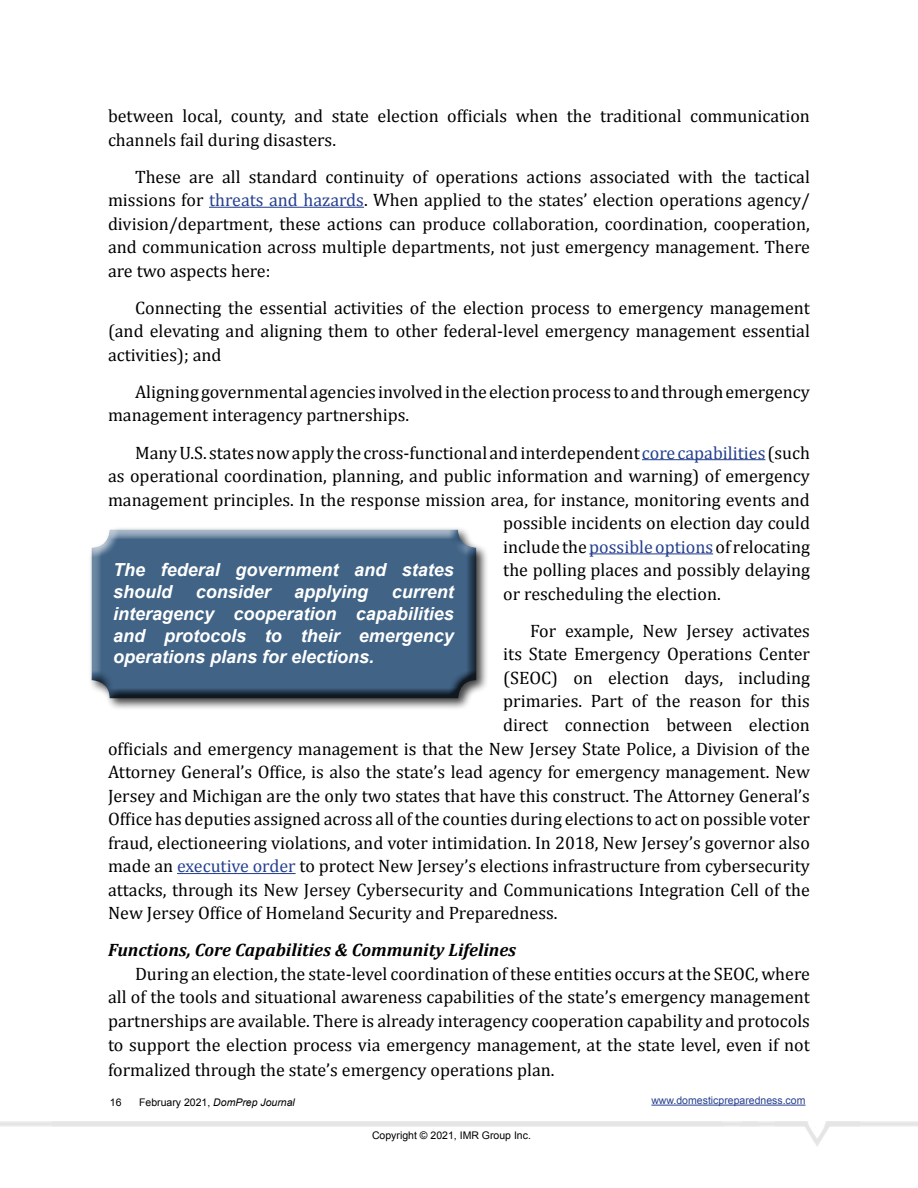
<style>
.page{position:relative;width:918px;height:1188px;background:#fff}
.page>*{position:absolute;margin:0;border:0;box-sizing:border-box;transform-origin:0 0}
.t1{font:18px/23.5px "Cambria";color:#000;text-align:justify}
.t2{font:italic 700 18px/21.8px "Arial";color:#fff}
.t3{font:italic 700 18px "Cambria";color:#000}
.t4{font:10.5px "Arial";color:#000}
.t5{font:10.5px "Arial";color:#25408f}
.t6{font:italic 10.5px "Arial";color:#000}
.s1{color:#25408f}
.s2{font-style:normal}
</style>
<div class="page">
<hr style="left:651px;top:1105px;width:154px;height:1px;background:#25408f">
<hr style="left:209px;top:207px;width:155px;height:1px;background:#25408f">
<hr style="left:642px;top:459px;width:123px;height:1px;background:#25408f">
<hr style="left:589px;top:553px;width:124px;height:1px;background:#25408f">
<hr style="left:177px;top:873px;width:119px;height:1px;background:#25408f">
<div style="left:88px;top:526px;width:401px;height:185px;background:#000;opacity:.75"></div>
<div style="left:90px;top:523px;width:391px;height:177px;background:#000;opacity:.75"></div>
<p class="t1" style="left:108px;top:104px;width:703px">between local, county, and state election officials when the traditional communication channels fail during disasters.</p>
<p class="t1" style="left:108px;top:165px;width:704px;text-indent:27px">These are all standard continuity of operations actions associated with the tactical missions for <span class="s1">threats and hazards</span>. When applied to the states’ election operations agency/ division/department, these actions can produce collaboration, coordination, cooperation, and communication across multiple departments, not just emergency management. There are two aspects here:</p>
<p class="t1" style="left:108px;top:296px;width:703px;text-indent:27px">Connecting the essential activities of the election process to emergency management (and elevating and aligning them to other federal-level emergency management essential activities); and</p>
<p class="t1" style="left:108px;top:380px;width:703px;text-indent:27px">Aligning governmental agencies involved in the election process to and through emergency management interagency partnerships.</p>
<p class="t1" style="left:135px;top:441px;width:677px">Many U.S. states now apply the cross-functional and interdependent <span class="s1">core capabilities</span> (such</p>
<p class="t1" style="left:108px;top:464px;width:703px">as operational coordination, planning, and public information and warning) of emergency</p>
<p class="t1" style="left:108px;top:488px;width:703px">management principles. In the response mission area, for instance, monitoring events and</p>
<p class="t1" style="left:503px;top:511px;width:308px">possible incidents on election day could</p>
<p class="t1" style="left:503px;top:535px;width:308px">include the <span class="s1">possible options</span> of relocating</p>
<p class="t1" style="left:503px;top:558px;width:308px">the polling places and possibly delaying</p>
<p class="t1" style="left:503px;top:582px;width:219px">or rescheduling the election.</p>
<p class="t1" style="left:530px;top:619px;width:281px">For example, New Jersey activates</p>
<p class="t1" style="left:503px;top:642px;width:308px">its State Emergency Operations Center</p>
<p class="t1" style="left:503px;top:666px;width:308px">(SEOC) on election days, including</p>
<p class="t1" style="left:503px;top:689px;width:308px">primaries. Part of the reason for this</p>
<p class="t1" style="left:503px;top:713px;width:308px">direct connection between election</p>
<p class="t1" style="left:108px;top:737px;width:703px">officials and emergency management is that the New Jersey State Police, a Division of the</p>
<p class="t1" style="left:108px;top:760px;width:703px">Attorney General’s Office, is also the state’s lead agency for emergency management. New</p>
<p class="t1" style="left:108px;top:784px;width:703px">Jersey and Michigan are the only two states that have this construct. The Attorney General’s</p>
<p class="t1" style="left:108px;top:807px;width:703px">Office has deputies assigned across all of the counties during elections to act on possible voter</p>
<p class="t1" style="left:108px;top:831px;width:703px">fraud, electioneering violations, and voter intimidation. In 2018, New Jersey’s governor also</p>
<p class="t1" style="left:108px;top:854px;width:704px">made an <span class="s1">executive order</span> to protect New Jersey’s elections infrastructure from cybersecurity</p>
<p class="t1" style="left:108px;top:878px;width:703px">attacks, through its New Jersey Cybersecurity and Communications Integration Cell of the</p>
<p class="t1" style="left:108px;top:901px;width:451px">New Jersey Office of Homeland Security and Preparedness.</p>
<p class="t3" style="left:108px;top:939px;width:410px">Functions, Core Capabilities &amp; Community Lifelines</p>
<p class="t1" style="left:108px;top:962px;width:703px;text-indent:27px">During an election, the state-level coordination of these entities occurs at the SEOC, where all of the tools and situational awareness capabilities of the state’s emergency management partnerships are available. There is already interagency cooperation capability and protocols to support the election process via emergency management, at the state level, even if not</p>
<p class="t1" style="left:108px;top:1058px;width:448px">formalized through the state’s emergency operations plan.</p>
<p class="t2" style="left:113px;top:560px;width:342px">The federal government and states should</p>
<p class="t2" style="left:196px;top:582px;width:77px">consider</p>
<p class="t2" style="left:294px;top:582px;width:76px">applying</p>
<p class="t2" style="left:113px;top:582px;width:342px;text-align:justify;text-indent:278px">current interagency cooperation capabilities and protocols to their emergency operations plans for elections.</p>
<p class="t4" style="left:110px;top:1095px;width:13px">16</p>
<p class="t6" style="left:139px;top:1095px;width:157px"><span class="s2">February 2021,</span> DomPrep Journal</p>
<p class="t5" style="left:651px;top:1093px;width:156px">www.domesticpreparedness.com</p>
<p class="t4" style="left:372px;top:1128px;width:160px">Copyright © 2021, IMR Group Inc.</p>
</div>
